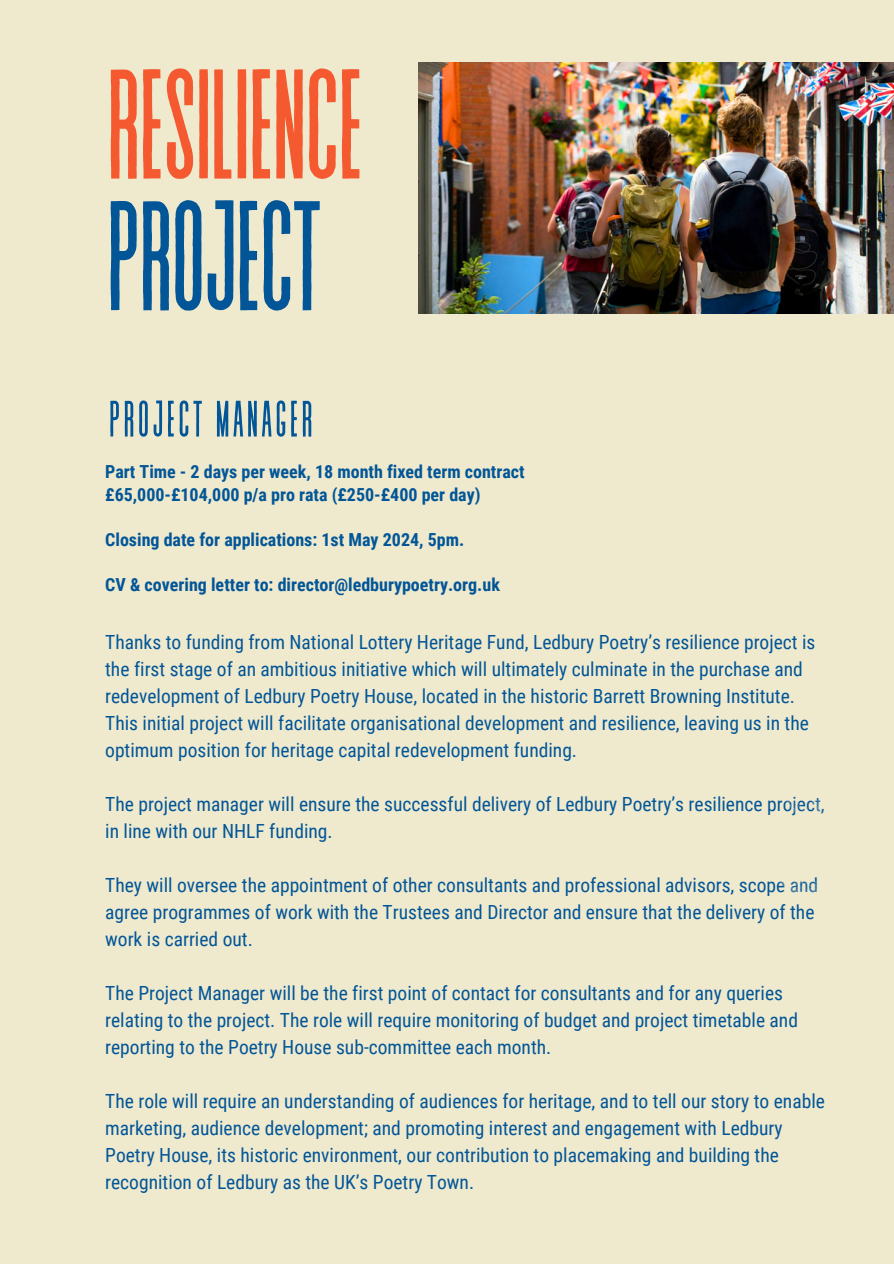
<style>
.page{position:relative;width:894px;height:1264px;background:#fff}
.page>*{position:absolute;margin:0;border:0;box-sizing:border-box;transform-origin:0 0}
.t1{font:155.55px/131.7px "Revive 80 Tall";letter-spacing:-.03em;color:#f4592f}
.t2{font:51px "Revive 80 Tall";letter-spacing:.045em;color:#025697}
.t3{font:19.5px/27px "Roboto Condensed";color:#025697}
.t4{font:700 18px/22.5px "Roboto Condensed";color:#025697}
.s1{color:#025697}
</style>
<div class="page">
<div style="left:0;top:0;width:893px;height:1263px;background:#efe9ce"></div>
<img style="left:418px;top:62px;width:475px;height:251px">
<p class="t1" style="left:105px;top:72px;width:261px">RESILIENCE<br><span class="s1">PROJECT</span></p>
<p class="t2" style="left:108px;top:392px;width:206px">PROJECT MANAGER</p>
<h1 class="t4" style="left:105px;top:461px;width:421px">Part Time - 2 days per week, 18 month fixed term contract £65,000-£104,000 p/a pro rata (£250-£400 per day)</h1>
<p class="t4" style="left:105px;top:528px;width:360px">Closing date for applications: 1st May 2024, 5pm.</p>
<h2 class="t4" style="left:105px;top:573px;width:396px">CV &amp; covering letter to: director@ledburypoetry.org.uk</h2>
<h3 class="t3" style="left:105px;top:628px;width:711px">Thanks to funding from National Lottery Heritage Fund, Ledbury Poetry’s resilience project is the first stage of an ambitious initiative which will ultimately culminate in the purchase and redevelopment of Ledbury Poetry House, located in the historic Barrett Browning Institute.<br>This initial project will facilitate organisational development and resilience, leaving us in the optimum position for heritage capital redevelopment funding.</h3>
<h3 class="t3" style="left:105px;top:790px;width:720px">The project manager will ensure the successful delivery of Ledbury Poetry’s resilience project, in line with our NHLF funding.</h3>
<h3 class="t3" style="left:105px;top:871px;width:714px">They will oversee the appointment of other consultants and professional advisors, scope and agree programmes of work with the Trustees and Director and ensure that the delivery of the work is carried out.</h3>
<p class="t3" style="left:105px;top:979px;width:694px">The Project Manager will be the first point of contact for consultants and for any queries relating to the project. The role will require monitoring of budget and project timetable and reporting to the Poetry House sub-committee each month.</p>
<p class="t3" style="left:105px;top:1087px;width:721px">The role will require an understanding of audiences for heritage, and to tell our story to enable marketing, audience development; and promoting interest and engagement with Ledbury Poetry House, its historic environment, our contribution to placemaking and building the recognition of Ledbury as the UK’s Poetry Town.</p>
</div>
